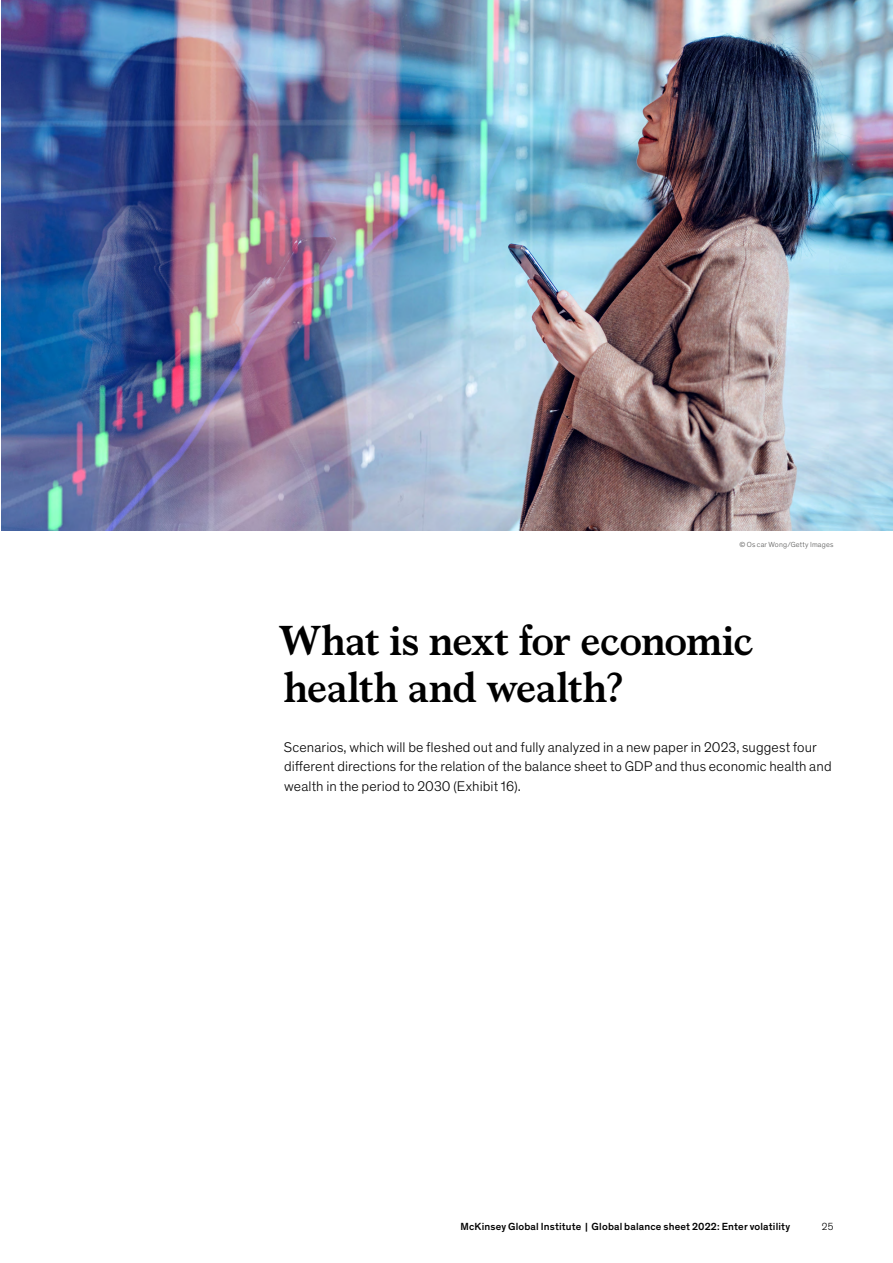
<style>
.page{position:relative;width:893px;height:1263px;background:#fff}
.page>*{position:absolute;margin:0;border:0;box-sizing:border-box;transform-origin:0 0}
.t1{font:700 42px/46.5px "Bower";letter-spacing:-.015em;color:#000}
.t2{font:300 14.25px/19.5px "Mc Kinsey Sans";letter-spacing:.005em;color:#000}
.t3{font:500 10.5px "Mc Kinsey Sans";letter-spacing:.015em;color:#000}
.t4{font:300 10.5px "Mc Kinsey Sans";color:#000}
.t5{font:300 7.5px "Mc Kinsey Sans";letter-spacing:.025em;color:#575756}
</style>
<div class="page">
<img style="left:1px;top:0;width:892px;height:530px">
<p class="t5" style="left:739px;top:539px;width:96px">© Os car Wong/Getty Images</p>
<h1 class="t1" style="left:279px;top:615px;width:476px">What is next for economic health and wealth?</h1>
<p class="t2" style="left:284px;top:737px;width:549px">Scenarios, which will be fleshed out and fully analyzed in a new paper in 2023, suggest four different directions for the relation of the balance sheet to GDP and thus economic health and wealth in the period to 2030 (Exhibit 16).</p>
<p class="t3" style="left:460px;top:1218px;width:331px">McKinsey Global Institute | Global balance sheet 2022: Enter volatility</p>
<p class="t4" style="left:822px;top:1219px;width:13px">25</p>
</div>
